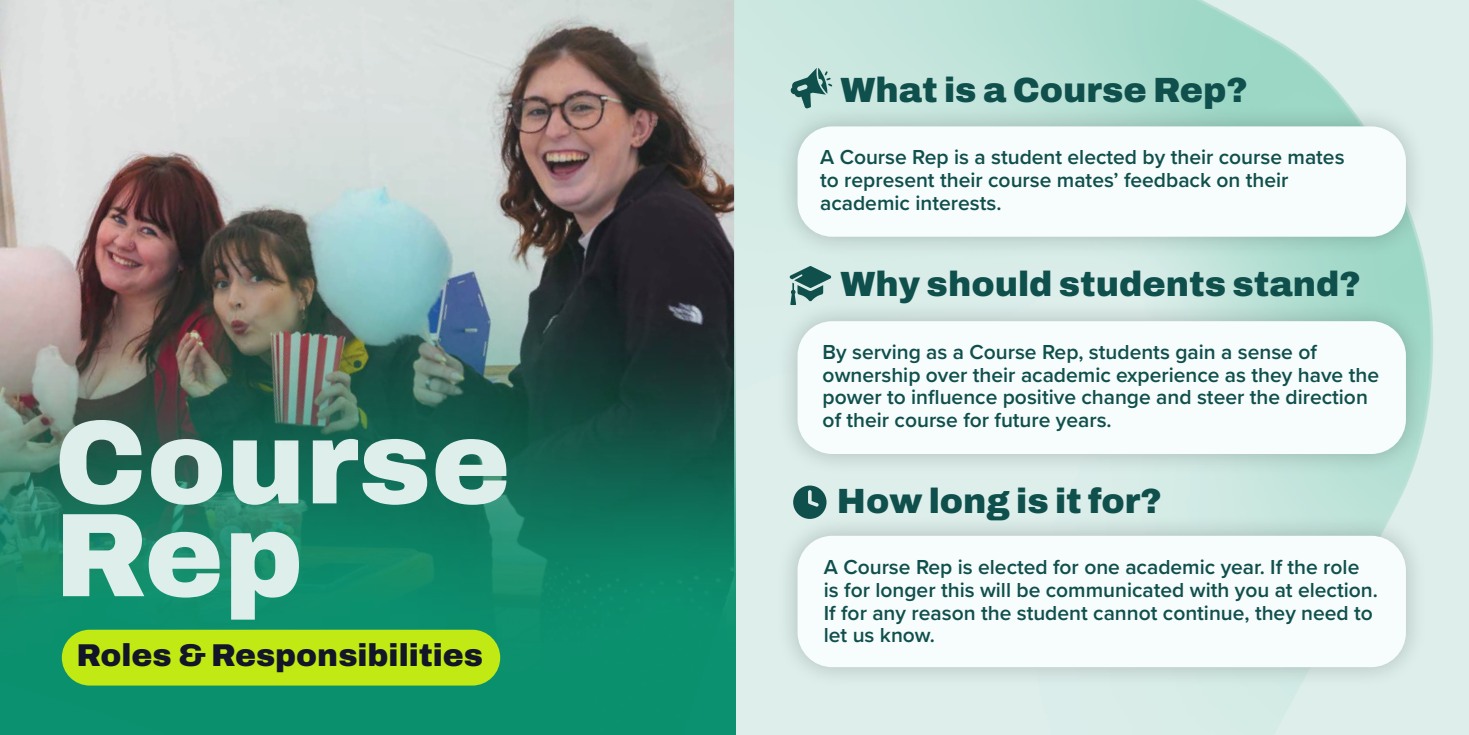
<style>
.page{position:relative;width:1469px;height:735px;background:#fff}
.page>*{position:absolute;margin:0;border:0;box-sizing:border-box;transform-origin:0 0}
.t1{font:600 119px/92.8px "Archivo";color:#ddeeeb}
.t2{font:600 35px "Archivo";color:#0f4f4c}
.t3{font:600 31.5px "Archivo";color:#131628}
.t4{font:600 21px/22.8px "Proxima Nova";color:#0f4f4c}
</style>
<div class="page">
<img style="left:0;top:0;width:1468px;height:734px">
<div style="left:775px;top:105px;width:653px;height:153px;background:#000;opacity:.21"></div>
<div style="left:797px;top:126px;width:608px;height:110px;background:#f7fcfc;border-radius:35px"></div>
<div style="left:775px;top:513px;width:653px;height:176px;background:#000;opacity:.21"></div>
<div style="left:797px;top:535px;width:608px;height:131px;background:#f7fcfc;border-radius:35px"></div>
<div style="left:775px;top:299px;width:653px;height:177px;background:#000;opacity:.21"></div>
<div style="left:797px;top:321px;width:608px;height:133px;background:#f7fcfc;border-radius:35px"></div>
<svg style="left:793px;top:485px;width:33px;height:33px"></svg>
<svg style="left:789px;top:266px;width:42px;height:39px"></svg>
<svg style="left:790px;top:68px;width:42px;height:41px"></svg>
<h1 class="t1" style="left:54px;top:416px;width:458px">Course<br>Rep</h1>
<h3 class="t3" style="left:76px;top:631px;width:408px">Roles &amp; Responsibilities</h3>
<h2 class="t2" style="left:840px;top:63px;width:409px">What is a Course Rep?</h2>
<p class="t4" style="left:820px;top:145px;width:526px">A Course Rep is a student elected by their course mates to represent their course mates’ feedback on their academic interests.</p>
<h2 class="t2" style="left:840px;top:258px;width:522px">Why should students stand?</h2>
<p class="t4" style="left:822px;top:340px;width:558px">By serving as a Course Rep, students gain a sense of ownership over their academic experience as they have the power to influence positive change and steer the direction of their course for future years.</p>
<h2 class="t2" style="left:836px;top:474px;width:326px">How long is it for?</h2>
<p class="t4" style="left:824px;top:554px;width:555px">A Course Rep is elected for one academic year. If the role is for longer this will be communicated with you at election.<br>If for any reason the student cannot continue, they need to let us know.</p>
</div>
